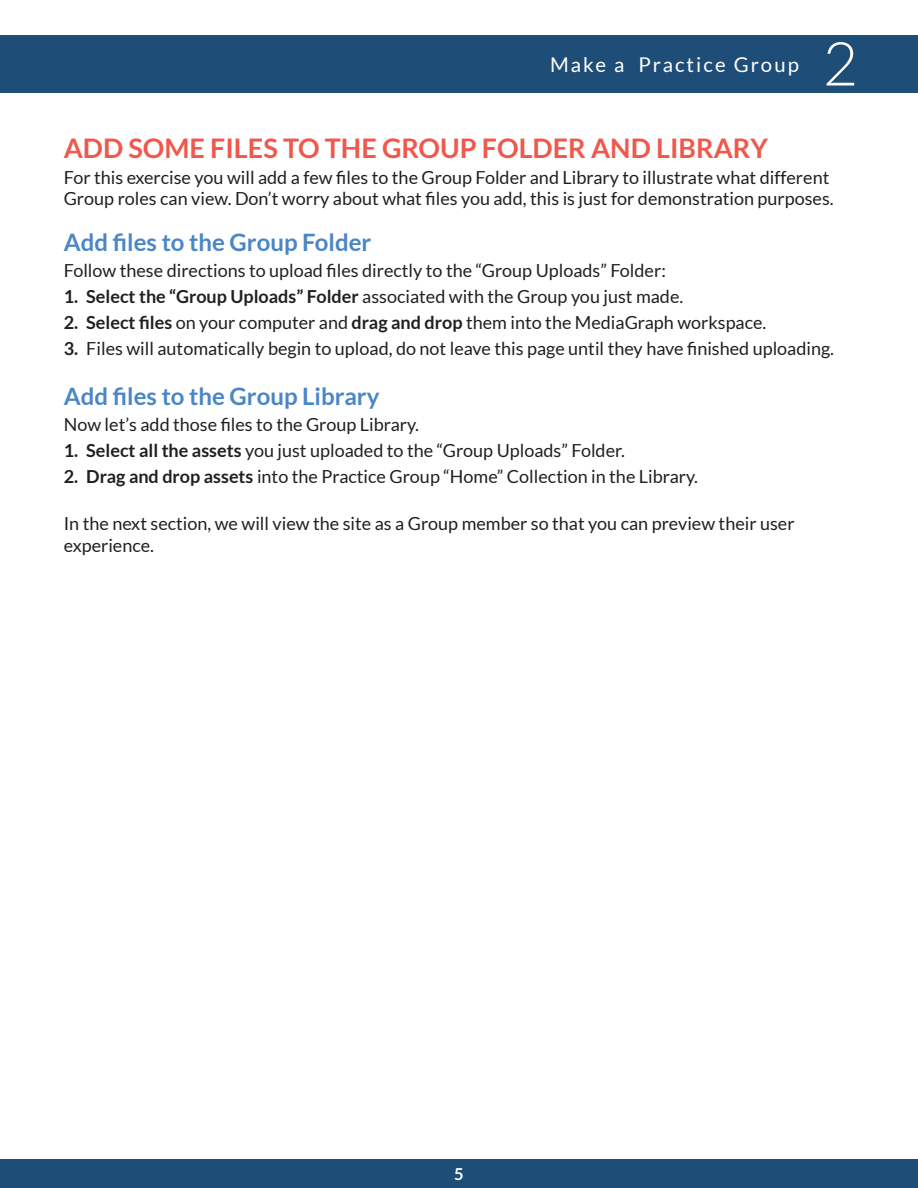
<style>
.page{position:relative;width:918px;height:1188px;background:#fff}
.page>*{position:absolute;margin:0;border:0;box-sizing:border-box;transform-origin:0 0}
.t1{font:700 27px "Lato";color:#f0584c}
.t2{font:700 24px "Lato";color:#4b86c5}
.t3{font:20.4px "Lato";letter-spacing:.1em;color:#fff}
.t4{font:18px/21.6px "Lato";color:#231f20}
.t5{font:700 16.5px "Lato";color:#fff}
.s1{font-weight:700}
</style>
<div class="page">
<div style="left:0;top:1160px;width:918px;height:28px;background:#1e4e77"></div>
<div style="left:0;top:35px;width:918px;height:58px;background:#1e4e77"></div>
<svg style="left:827px;top:42px;width:27px;height:43px"></svg>
<p class="t3" style="left:550px;top:53px;width:250px">Make a Practice Group</p>
<h1 class="t1" style="left:64px;top:132px;width:706px">ADD SOME FILES TO THE GROUP FOLDER AND LIBRARY</h1>
<p class="t4" style="left:64px;top:166px;width:771px">For this exercise you will add a few files to the Group Folder and Library to illustrate what different<br>Group roles can view. Don’t worry about what files you add, this is just for demonstration purposes.</p>
<h2 class="t2" style="left:64px;top:229px;width:309px">Add files to the Group Folder</h2>
<p class="t4" style="left:64px;top:260px;width:604px">Follow these directions to upload files directly to the “Group Uploads” Folder:</p>
<p class="t4" style="left:64px;top:286px;width:621px"><span class="s1">1. Select the “Group Uploads” Folder</span> associated with the Group you just made.</p>
<p class="t4" style="left:64px;top:312px;width:704px"><span class="s1">2. Select files</span> on your computer and <span class="s1">drag and drop</span> them into the MediaGraph workspace.</p>
<p class="t4" style="left:64px;top:338px;width:772px"><span class="s1">3.</span> Files will automatically begin to upload, do not leave this page until they have finished uploading.</p>
<h2 class="t2" style="left:64px;top:383px;width:317px">Add files to the Group Library</h2>
<p class="t4" style="left:64px;top:414px;width:357px">Now let’s add those files to the Group Library.</p>
<p class="t4" style="left:64px;top:440px;width:563px"><span class="s1">1. Select all the assets</span> you just uploaded to the “Group Uploads” Folder.</p>
<p class="t4" style="left:64px;top:465px;width:636px"><span class="s1">2. Drag and drop assets</span> into the Practice Group “Home” Collection in the Library.</p>
<p class="t4" style="left:64px;top:513px;width:732px">In the next section, we will view the site as a Group member so that you can preview their user experience.</p>
<p class="t5" style="left:454px;top:1164px;width:11px">5</p>
</div>
